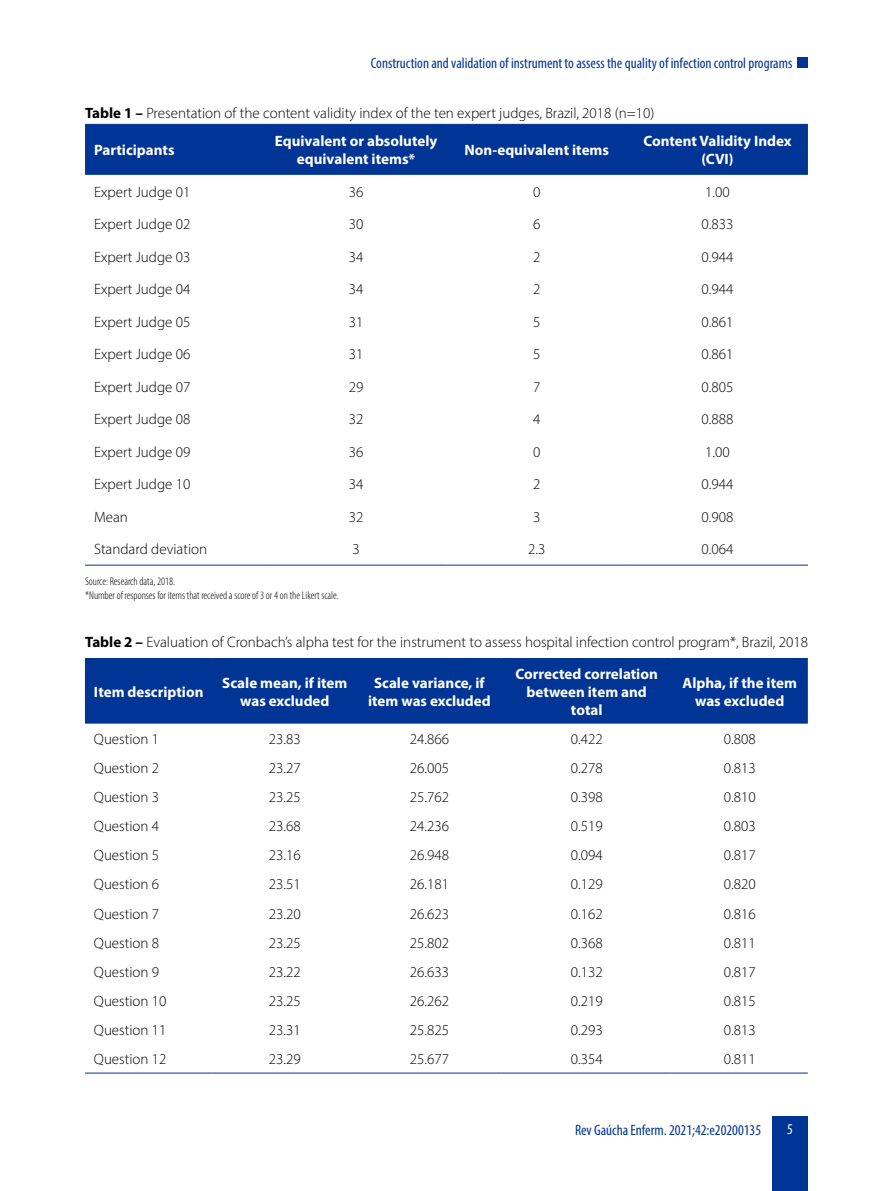
<style>
.page{position:relative;width:893px;height:1191px;background:#fff}
.page>*{position:absolute;margin:0;border:0;box-sizing:border-box;transform-origin:0 0}
.t1{font:300 15px "Myriad Pro";color:#000}
.t2{font:700 15px/18px "Myriad Pro";color:#fff;text-align:center}
.t3{font:condensed 15px "Myriad Pro";color:#003595}
.t4{font:condensed 15px "Myriad Pro";color:#fff}
.t5{font:300 condensed 11.25px/13.5px "Myriad Pro";color:#000}
.s1{font-weight:700}
</style>
<div class="page">
<div style="left:772px;top:1116px;width:36px;height:75px;background:#003595"></div>
<div style="left:798px;top:57px;width:10px;height:11px;background:#003595"></div>
<div style="left:85px;top:125px;width:723px;height:50px;background:#003595"></div>
<hr style="left:85px;top:124px;width:181px;height:1px;background:#003595">
<hr style="left:266px;top:124px;width:180px;height:1px;background:#003595">
<hr style="left:446px;top:124px;width:181px;height:1px;background:#003595">
<hr style="left:627px;top:124px;width:181px;height:1px;background:#003595">
<hr style="left:85px;top:565px;width:181px;height:1px;background:#003595">
<hr style="left:266px;top:565px;width:180px;height:1px;background:#003595">
<hr style="left:446px;top:565px;width:181px;height:1px;background:#003595">
<hr style="left:627px;top:565px;width:181px;height:1px;background:#003595">
<div style="left:85px;top:659px;width:723px;height:64px;background:#003595"></div>
<hr style="left:85px;top:658px;width:128px;height:1px;background:#003595">
<hr style="left:213px;top:658px;width:144px;height:1px;background:#003595">
<hr style="left:357px;top:658px;width:145px;height:1px;background:#003595">
<hr style="left:502px;top:658px;width:170px;height:1px;background:#003595">
<hr style="left:672px;top:658px;width:136px;height:1px;background:#003595">
<hr style="left:85px;top:1072px;width:128px;height:1px;background:#003595">
<hr style="left:213px;top:1072px;width:144px;height:1px;background:#003595">
<hr style="left:357px;top:1072px;width:145px;height:1px;background:#003595">
<hr style="left:502px;top:1072px;width:170px;height:1px;background:#003595">
<hr style="left:672px;top:1072px;width:136px;height:1px;background:#003595">
<p class="t3" style="left:371px;top:54px;width:423px">Construction and validation of instrument to assess the quality of infection control programs</p>
<p class="t1" style="left:85px;top:104px;width:571px"><span class="s1">Table 1 –</span> Presentation of the content validity index of the ten expert judges, Brazil, 2018 (n=10)</p>
<p class="t2" style="left:94px;top:141px;width:82px">Participants</p>
<p class="t2" style="left:275px;top:132px;width:164px">Equivalent or absolutely equivalent items*</p>
<p class="t2" style="left:465px;top:141px;width:146px">Non-equivalent items</p>
<p class="t2" style="left:643px;top:132px;width:150px">Content Validity Index (CVI)</p>
<p class="t1" style="left:94px;top:183px;width:98px">Expert Judge 01</p>
<p class="t1" style="left:349px;top:183px;width:16px">36</p>
<p class="t1" style="left:533px;top:183px;width:9px">0</p>
<p class="t1" style="left:705px;top:183px;width:26px">1.00</p>
<p class="t1" style="left:94px;top:215px;width:98px">Expert Judge 02</p>
<p class="t1" style="left:349px;top:215px;width:16px">30</p>
<p class="t1" style="left:533px;top:215px;width:9px">6</p>
<p class="t1" style="left:702px;top:215px;width:33px">0.833</p>
<p class="t1" style="left:94px;top:248px;width:98px">Expert Judge 03</p>
<p class="t1" style="left:349px;top:248px;width:16px">34</p>
<p class="t1" style="left:533px;top:248px;width:9px">2</p>
<p class="t1" style="left:702px;top:248px;width:33px">0.944</p>
<p class="t1" style="left:94px;top:280px;width:98px">Expert Judge 04</p>
<p class="t1" style="left:349px;top:280px;width:16px">34</p>
<p class="t1" style="left:533px;top:280px;width:9px">2</p>
<p class="t1" style="left:702px;top:280px;width:33px">0.944</p>
<p class="t1" style="left:94px;top:313px;width:98px">Expert Judge 05</p>
<p class="t1" style="left:349px;top:313px;width:16px">31</p>
<p class="t1" style="left:533px;top:313px;width:9px">5</p>
<p class="t1" style="left:702px;top:313px;width:33px">0.861</p>
<p class="t1" style="left:94px;top:345px;width:98px">Expert Judge 06</p>
<p class="t1" style="left:349px;top:345px;width:16px">31</p>
<p class="t1" style="left:533px;top:345px;width:9px">5</p>
<p class="t1" style="left:702px;top:345px;width:33px">0.861</p>
<p class="t1" style="left:94px;top:378px;width:98px">Expert Judge 07</p>
<p class="t1" style="left:349px;top:378px;width:16px">29</p>
<p class="t1" style="left:533px;top:378px;width:9px">7</p>
<p class="t1" style="left:702px;top:378px;width:33px">0.805</p>
<p class="t1" style="left:94px;top:410px;width:98px">Expert Judge 08</p>
<p class="t1" style="left:349px;top:410px;width:16px">32</p>
<p class="t1" style="left:533px;top:410px;width:9px">4</p>
<p class="t1" style="left:702px;top:410px;width:33px">0.888</p>
<p class="t1" style="left:94px;top:443px;width:98px">Expert Judge 09</p>
<p class="t1" style="left:349px;top:443px;width:16px">36</p>
<p class="t1" style="left:533px;top:443px;width:9px">0</p>
<p class="t1" style="left:705px;top:443px;width:26px">1.00</p>
<p class="t1" style="left:94px;top:475px;width:98px">Expert Judge 10</p>
<p class="t1" style="left:349px;top:475px;width:16px">34</p>
<p class="t1" style="left:533px;top:475px;width:9px">2</p>
<p class="t1" style="left:702px;top:475px;width:33px">0.944</p>
<p class="t1" style="left:94px;top:508px;width:35px">Mean</p>
<p class="t1" style="left:349px;top:508px;width:16px">32</p>
<p class="t1" style="left:533px;top:508px;width:9px">3</p>
<p class="t1" style="left:702px;top:508px;width:33px">0.908</p>
<p class="t1" style="left:94px;top:540px;width:115px">Standard deviation</p>
<p class="t1" style="left:352px;top:540px;width:9px">3</p>
<p class="t1" style="left:528px;top:540px;width:19px">2.3</p>
<p class="t1" style="left:702px;top:540px;width:33px">0.064</p>
<p class="t5" style="left:85px;top:575px;width:255px">Source: Research data, 2018.<br>*Number of responses for items that received a score of 3 or 4 on the Likert scale.</p>
<p class="t1" style="left:85px;top:633px;width:724px"><span class="s1">Table 2 –</span> Evaluation of Cronbach’s alpha test for the instrument to assess hospital infection control program*, Brazil, 2018</p>
<p class="t2" style="left:94px;top:682px;width:111px">Item description</p>
<p class="t2" style="left:222px;top:673px;width:127px">Scale mean, if item was excluded</p>
<p class="t2" style="left:368px;top:673px;width:124px">Scale variance, if item was excluded</p>
<p class="t2" style="left:516px;top:664px;width:144px">Corrected correlation between item and total</p>
<p class="t2" style="left:683px;top:673px;width:116px">Alpha, if the item was excluded</p>
<p class="t1" style="left:94px;top:730px;width:67px">Question 1</p>
<p class="t1" style="left:269px;top:730px;width:33px">23.83</p>
<p class="t1" style="left:410px;top:730px;width:41px">24.866</p>
<p class="t1" style="left:571px;top:730px;width:33px">0.422</p>
<p class="t1" style="left:724px;top:730px;width:33px">0.808</p>
<p class="t1" style="left:94px;top:759px;width:67px">Question 2</p>
<p class="t1" style="left:269px;top:759px;width:33px">23.27</p>
<p class="t1" style="left:410px;top:759px;width:41px">26.005</p>
<p class="t1" style="left:571px;top:759px;width:33px">0.278</p>
<p class="t1" style="left:724px;top:759px;width:33px">0.813</p>
<p class="t1" style="left:94px;top:788px;width:67px">Question 3</p>
<p class="t1" style="left:269px;top:788px;width:33px">23.25</p>
<p class="t1" style="left:410px;top:788px;width:41px">25.762</p>
<p class="t1" style="left:571px;top:788px;width:33px">0.398</p>
<p class="t1" style="left:724px;top:788px;width:33px">0.810</p>
<p class="t1" style="left:94px;top:817px;width:67px">Question 4</p>
<p class="t1" style="left:269px;top:817px;width:33px">23.68</p>
<p class="t1" style="left:410px;top:817px;width:41px">24.236</p>
<p class="t1" style="left:571px;top:817px;width:33px">0.519</p>
<p class="t1" style="left:724px;top:817px;width:33px">0.803</p>
<p class="t1" style="left:94px;top:846px;width:67px">Question 5</p>
<p class="t1" style="left:269px;top:846px;width:33px">23.16</p>
<p class="t1" style="left:410px;top:846px;width:41px">26.948</p>
<p class="t1" style="left:571px;top:846px;width:33px">0.094</p>
<p class="t1" style="left:724px;top:846px;width:33px">0.817</p>
<p class="t1" style="left:94px;top:875px;width:67px">Question 6</p>
<p class="t1" style="left:269px;top:875px;width:33px">23.51</p>
<p class="t1" style="left:410px;top:875px;width:41px">26.181</p>
<p class="t1" style="left:571px;top:875px;width:33px">0.129</p>
<p class="t1" style="left:724px;top:875px;width:33px">0.820</p>
<p class="t1" style="left:94px;top:904px;width:67px">Question 7</p>
<p class="t1" style="left:269px;top:904px;width:33px">23.20</p>
<p class="t1" style="left:410px;top:904px;width:41px">26.623</p>
<p class="t1" style="left:571px;top:904px;width:33px">0.162</p>
<p class="t1" style="left:724px;top:904px;width:33px">0.816</p>
<p class="t1" style="left:94px;top:933px;width:67px">Question 8</p>
<p class="t1" style="left:269px;top:933px;width:33px">23.25</p>
<p class="t1" style="left:410px;top:933px;width:41px">25.802</p>
<p class="t1" style="left:571px;top:933px;width:33px">0.368</p>
<p class="t1" style="left:724px;top:933px;width:33px">0.811</p>
<p class="t1" style="left:94px;top:962px;width:67px">Question 9</p>
<p class="t1" style="left:269px;top:962px;width:33px">23.22</p>
<p class="t1" style="left:410px;top:962px;width:41px">26.633</p>
<p class="t1" style="left:571px;top:962px;width:33px">0.132</p>
<p class="t1" style="left:724px;top:962px;width:33px">0.817</p>
<p class="t1" style="left:94px;top:992px;width:74px">Question 10</p>
<p class="t1" style="left:269px;top:992px;width:33px">23.25</p>
<p class="t1" style="left:410px;top:992px;width:41px">26.262</p>
<p class="t1" style="left:571px;top:992px;width:33px">0.219</p>
<p class="t1" style="left:724px;top:992px;width:33px">0.815</p>
<p class="t1" style="left:94px;top:1021px;width:74px">Question 11</p>
<p class="t1" style="left:269px;top:1021px;width:33px">23.31</p>
<p class="t1" style="left:410px;top:1021px;width:41px">25.825</p>
<p class="t1" style="left:571px;top:1021px;width:33px">0.293</p>
<p class="t1" style="left:724px;top:1021px;width:33px">0.813</p>
<p class="t1" style="left:94px;top:1050px;width:74px">Question 12</p>
<p class="t1" style="left:269px;top:1050px;width:33px">23.29</p>
<p class="t1" style="left:410px;top:1050px;width:41px">25.677</p>
<p class="t1" style="left:571px;top:1050px;width:33px">0.354</p>
<p class="t1" style="left:724px;top:1050px;width:33px">0.811</p>
<p class="t3" style="left:575px;top:1121px;width:188px">Rev Gaúcha Enferm. 2021;42:e20200135</p>
<p class="t4" style="left:787px;top:1120px;width:7px">5</p>
</div>
